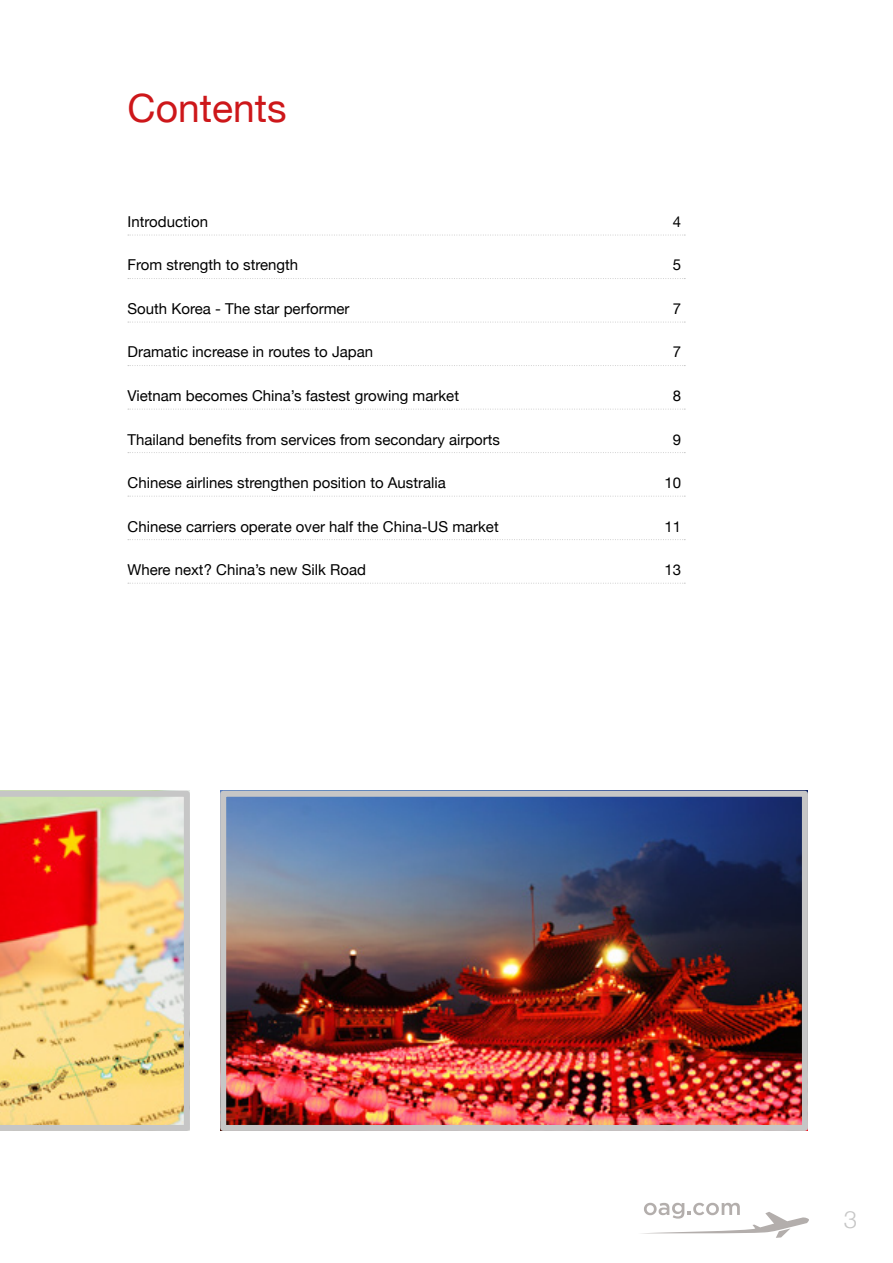
<style>
.page{position:relative;width:893px;height:1263px;background:#fff}
.page>*{position:absolute;margin:0;border:0;box-sizing:border-box;transform-origin:0 0}
.t1{font:39px "Helvetica Neue";color:#cd171a}
.t2{font:300 24px "Helvetica Neue";color:#c6c6c6}
.t3{font:15px "Helvetica Neue";color:#000}
</style>
<div class="page">
<svg style="left:642px;top:1203px;width:167px;height:35px"></svg>
<img style="left:227px;top:798px;width:574px;height:326px">
<div style="left:220px;top:791px;width:588px;height:340px;border:6px solid #c6c6c6"></div>
<img style="left:0;top:791px;width:190px;height:340px">
<svg style="left:128px;top:235px;width:557px;height:1px"></svg>
<svg style="left:128px;top:278px;width:557px;height:1px"></svg>
<svg style="left:128px;top:322px;width:557px;height:1px"></svg>
<svg style="left:128px;top:365px;width:557px;height:1px"></svg>
<svg style="left:128px;top:409px;width:557px;height:1px"></svg>
<svg style="left:128px;top:452px;width:557px;height:1px"></svg>
<svg style="left:128px;top:496px;width:557px;height:1px"></svg>
<svg style="left:128px;top:539px;width:557px;height:1px"></svg>
<svg style="left:128px;top:583px;width:557px;height:1px"></svg>
<h1 class="t1" style="left:128px;top:80px;width:160px">Contents</h1>
<p class="t3" style="left:128px;top:211px;width:82px">Introduction</p>
<p class="t3" style="left:673px;top:211px;width:10px">4</p>
<p class="t3" style="left:128px;top:254px;width:172px">From strength to strength</p>
<p class="t3" style="left:673px;top:254px;width:10px">5</p>
<p class="t3" style="left:128px;top:298px;width:223px">South Korea - The star performer</p>
<p class="t3" style="left:673px;top:298px;width:10px">7</p>
<p class="t3" style="left:128px;top:341px;width:247px">Dramatic increase in routes to Japan</p>
<p class="t3" style="left:673px;top:341px;width:10px">7</p>
<p class="t3" style="left:128px;top:385px;width:333px">Vietnam becomes China’s fastest growing market</p>
<p class="t3" style="left:673px;top:385px;width:10px">8</p>
<p class="t3" style="left:128px;top:428px;width:374px">Thailand benefits from services from secondary airports</p>
<p class="t3" style="left:673px;top:428px;width:10px">9</p>
<p class="t3" style="left:128px;top:472px;width:320px">Chinese airlines strengthen position to Australia</p>
<p class="t3" style="left:664px;top:472px;width:18px">10</p>
<p class="t3" style="left:128px;top:515px;width:373px">Chinese carriers operate over half the China-US market</p>
<p class="t3" style="left:664px;top:515px;width:18px">11</p>
<p class="t3" style="left:128px;top:559px;width:240px">Where next? China’s new Silk Road</p>
<p class="t3" style="left:664px;top:559px;width:18px">13</p>
<h2 class="t2" style="left:844px;top:1200px;width:15px">3</h2>
</div>
